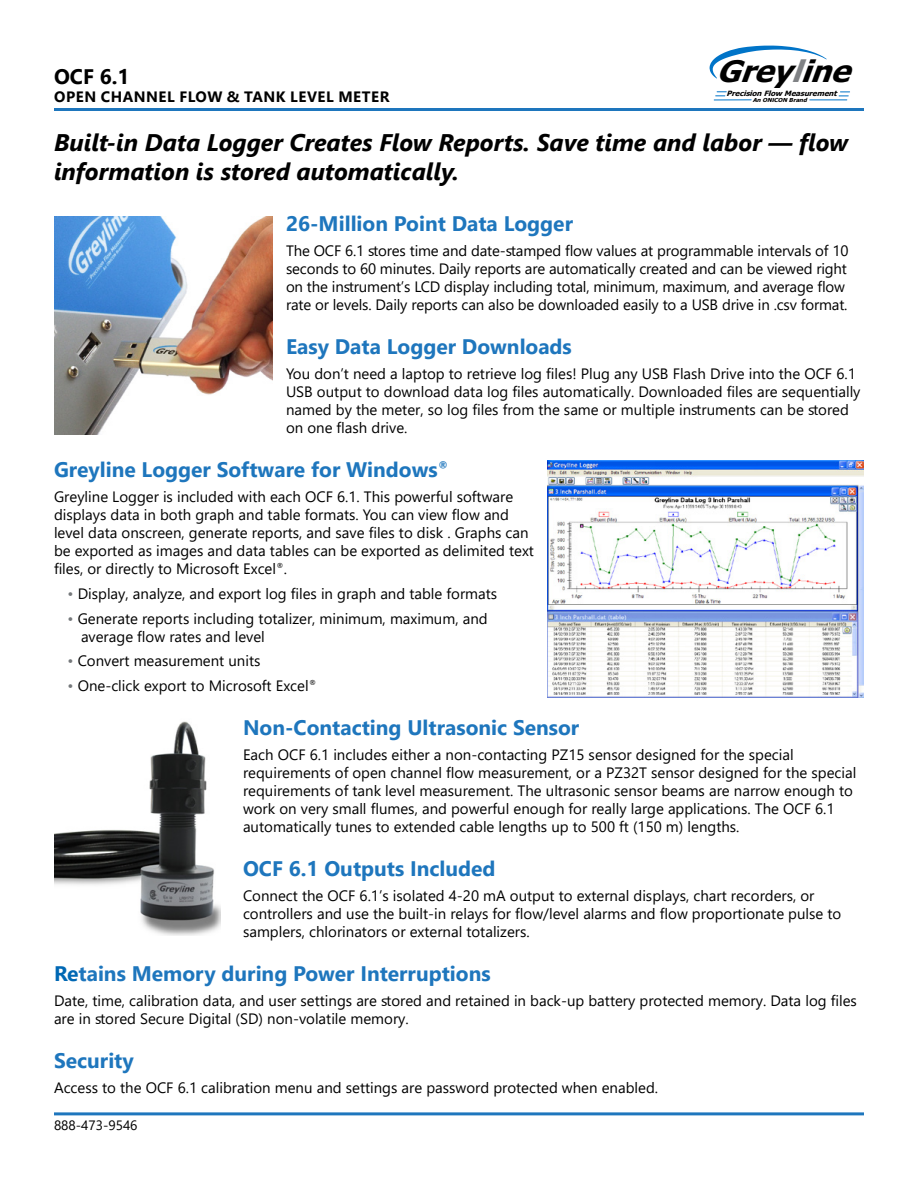
<style>
.page{position:relative;width:918px;height:1188px;background:#fff}
.page>*{position:absolute;margin:0;border:0;box-sizing:border-box;transform-origin:0 0}
.t1{font:italic 700 29.85px "Tahoma";color:#000;scale:1.06 1}
.t2{font:italic 700 24px/28.8px "Segoe UI";color:#000}
.t3{font:700 21px "Segoe UI";color:#1e76bd}
.t4{font:700 21px "Segoe UI";color:#000}
.t5{font:15px/18px "Segoe UI";color:#000}
.t6{font:700 15px "Segoe UI";letter-spacing:.035em;color:#000}
.t7{font:13.5px "Segoe UI";color:#000}
.t8{font:italic 700 7.35px "Tahoma";color:#000;scale:1.04 1}
.t9{font:italic 700 5.55px "Tahoma";color:#000;scale:1.09 1}
.s1{color:#808285}
.s2{font-family:"Arial"}
.s3{color:#75787b}
.s4{color:#0068b4}
</style>
<div class="page">
<hr style="left:54px;top:1112px;width:810px;height:3px;background:#1e76bd">
<hr style="left:54px;top:108px;width:810px;height:3px;background:#1e76bd">
<svg style="left:709px;top:46px;width:118px;height:32px"></svg>
<svg style="left:716px;top:91px;width:10px;height:6px"></svg>
<svg style="left:839px;top:92px;width:11px;height:5px"></svg>
<hr style="left:714px;top:100px;width:37px;height:1px;background:#0074c8">
<hr style="left:810px;top:100px;width:37px;height:1px;background:#0074c8">
<img style="left:54px;top:216px;width:219px;height:219px">
<img style="left:54px;top:721px;width:167px;height:214px">
<img style="left:548px;top:460px;width:316px;height:237px">
<h1 class="t1" style="left:716px;top:60px;width:137px">Grey<span class="s1">l</span>ine</h1>
<p class="t8" style="left:727px;top:90px;width:109px">Precision Flow Measurement</p>
<p class="t9" style="left:753px;top:98px;width:52px">An ON<span class="s2">I</span>CON Brand</p>
<h3 class="t4" style="left:54px;top:57px;width:77px">OCF 6.1</h3>
<p class="t6" style="left:54px;top:83px;width:337px">OPEN CHANNEL FLOW &amp; TANK LEVEL METER</p>
<h2 class="t2" style="left:54px;top:125px;width:796px">Built-in Data Logger Creates Flow Reports. Save time and labor — flow information is stored automatically.</h2>
<h3 class="t3" style="left:286px;top:204px;width:289px">26-Million Point Data Logger</h3>
<p class="t5" style="left:286px;top:240px;width:564px">The OCF 6.1 stores time and date-stamped flow values at programmable intervals of 10 seconds to 60 minutes. Daily reports are automatically created and can be viewed right on the instrument’s LCD display including total, minimum, maximum, and average flow rate or levels. Daily reports can also be downloaded easily to a USB drive in .csv format.</p>
<h3 class="t3" style="left:286px;top:327px;width:287px">Easy Data Logger Downloads</h3>
<p class="t5" style="left:286px;top:363px;width:576px">You don’t need a laptop to retrieve log files! Plug any USB Flash Drive into the OCF 6.1<br>USB output to download data log files automatically. Downloaded files are sequentially named by the meter, so log files from the same or multiple instruments can be stored on one flash drive.</p>
<h3 class="t3" style="left:54px;top:450px;width:396px">Greyline Logger Software for Windows<sup>®</sup></h3>
<p class="t5" style="left:54px;top:486px;width:482px">Greyline Logger is included with each OCF 6.1. This powerful software displays data in both graph and table formats. You can view flow and level data onscreen, generate reports, and save files to disk . Graphs can be exported as images and data tables can be exported as delimited text files, or directly to Microsoft Excel<sup>®</sup>.</p>
<p class="t5" style="left:68px;top:583px;width:431px"><span class="s3">•</span> Display, analyze, and export log files in graph and table formats</p>
<p class="t5" style="left:81px;top:608px;width:408px;text-indent:-14px"><span class="s3">•</span> Generate reports including totalizer, minimum, maximum, and average flow rates and level</p>
<p class="t5" style="left:68px;top:651px;width:195px"><span class="s3">•</span> Convert measurement units</p>
<p class="t5" style="left:68px;top:675px;width:250px"><span class="s3">•</span> One-click export to Microsoft Excel<sup>®</sup></p>
<h3 class="t3" style="left:243px;top:708px;width:338px">Non-Contacting Ultrasonic Sensor</h3>
<p class="t5" style="left:243px;top:744px;width:615px">Each OCF 6.1 includes either a non-contacting PZ15 sensor designed for the special requirements of open channel flow measurement, or a PZ32T sensor designed for the special requirements of tank level measurement. The ultrasonic sensor beams are narrow enough to work on very small flumes, and powerful enough for really large applications. The OCF 6.1 automatically tunes to extended cable lengths up to 500 ft (150 m) lengths.</p>
<h3 class="t3" style="left:243px;top:849px;width:254px">OCF 6.1 Outputs Included</h3>
<p class="t5" style="left:243px;top:885px;width:600px">Connect the OCF 6.1’s isolated 4-20 mA output to external displays, chart recorders, or controllers and use the built-in relays for flow/level alarms and flow proportionate pulse to samplers, chlorinators or external totalizers.</p>
<h3 class="t3" style="left:54px;top:954px;width:438px"><span class="s4">Re</span>tains Memory during Power Interruptions</h3>
<p class="t5" style="left:54px;top:990px;width:804px">Date, time, calibration data, and user settings are stored and retained in back-up battery protected memory. Data log files are in stored Secure Digital (SD) non-volatile memory.</p>
<h3 class="t3" style="left:54px;top:1041px;width:81px">Security</h3>
<p class="t5" style="left:54px;top:1077px;width:606px">Access to the OCF 6.1 calibration menu and settings are password protected when enabled.</p>
<p class="t7" style="left:54px;top:1113px;width:85px">888-473-9546</p>
</div>
